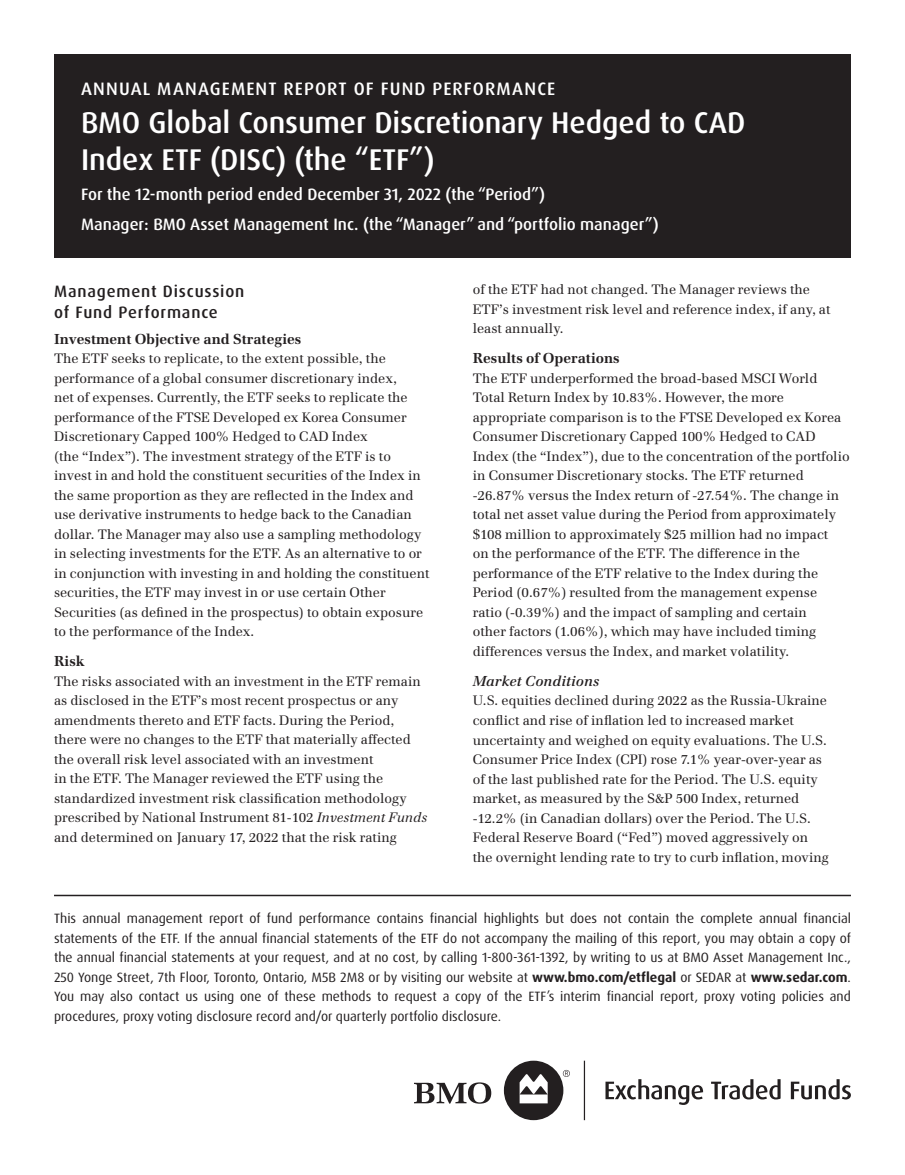
<style>
.page{position:relative;width:905px;height:1175px;background:#fff}
.page>*{position:absolute;margin:0;border:0;box-sizing:border-box;transform-origin:0 0}
._2nd_line{font:500 30px/37.5px "Dax OT";letter-spacing:-.005em;color:#fff}
._1st_line{font:500 18px "Dax OT";letter-spacing:.065em;color:#fff}
._3rd_and_4th_line{font:500 16.5px "Dax OT";color:#fff}
.Head_Level_1{font:500 16.5px/21px "Dax OT";letter-spacing:.05em;color:#231f20}
.Head_Level_2{font:700 14.25px "Emona";color:#231f20}
.Head_Level_3{font:italic 600 14.25px "Emona";color:#231f20}
.Running_Text{font:13.5px/19.5px "Emona";color:#231f20}
.Mice_type{font:13.5px/19.5px "Dax OT";color:#231f20;text-align:justify}
.s1{font-style:italic}
.s2{font-weight:700}
</style>
<div class="page">
<svg style="left:605px;top:1079px;width:98px;height:25px"></svg>
<svg style="left:711px;top:1079px;width:69px;height:20px"></svg>
<svg style="left:790px;top:1079px;width:60px;height:20px"></svg>
<svg style="left:414px;top:1082px;width:77px;height:21px"></svg>
<svg style="left:504px;top:1060px;width:66px;height:60px"></svg>
<svg style="left:584px;top:1060px;width:1px;height:60px"></svg>
<hr style="left:54px;top:894px;width:796px;height:2px;background:#231f20">
<div style="left:54px;top:54px;width:796px;height:203px;background:#231f20"></div>
<p class="_1st_line" style="left:81px;top:77px;width:475px">ANNUAL MANAGEMENT REPORT OF FUND PERFORMANCE</p>
<h1 class="_2nd_line" style="left:81px;top:104px;width:666px">BMO Global Consumer Discretionary Hedged to CAD<br>Index ETF (DISC) (the “ETF”)</h1>
<p class="_3rd_and_4th_line" style="left:81px;top:184px;width:465px">For the 12-month period ended December 31, 2022 (the “Period”)</p>
<p class="_3rd_and_4th_line" style="left:81px;top:214px;width:579px">Manager: BMO Asset Management Inc. (the “Manager” and “portfolio manager”)</p>
<h2 class="Head_Level_1" style="left:54px;top:281px;width:192px">Management Discussion of Fund Performance</h2>
<h3 class="Head_Level_2" style="left:54px;top:330px;width:249px">Investment Objective and Strategies</h3>
<p class="Running_Text" style="left:54px;top:349px;width:377px">The ETF seeks to replicate, to the extent possible, the performance of a global consumer discretionary index,<br>net of expenses. Currently, the ETF seeks to replicate the performance of the FTSE Developed ex Korea Consumer Discretionary Capped 100% Hedged to CAD Index<br>(the “Index”). The investment strategy of the ETF is to invest in and hold the constituent securities of the Index in the same proportion as they are reflected in the Index and use derivative instruments to hedge back to the Canadian dollar. The Manager may also use a sampling methodology in selecting investments for the ETF. As an alternative to or in conjunction with investing in and holding the constituent securities, the ETF may invest in or use certain Other Securities (as defined in the prospectus) to obtain exposure to the performance of the Index.</p>
<h3 class="Head_Level_2" style="left:54px;top:652px;width:32px">Risk</h3>
<p class="Running_Text" style="left:54px;top:671px;width:375px">The risks associated with an investment in the ETF remain as disclosed in the ETF’s most recent prospectus or any amendments thereto and ETF facts. During the Period, there were no changes to the ETF that materially affected the overall risk level associated with an investment<br>in the ETF. The Manager reviewed the ETF using the standardized investment risk classification methodology prescribed by National Instrument 81-102 <span class="s1">Investment Funds </span>and determined on January 17, 2022 that the risk rating</p>
<p class="Running_Text" style="left:472px;top:280px;width:359px">of the ETF had not changed. The Manager reviews the<br>ETF’s investment risk level and reference index, if any, at least annually.</p>
<h3 class="Head_Level_2" style="left:472px;top:350px;width:148px">Results of Operations</h3>
<p class="Running_Text" style="left:472px;top:368px;width:378px">The ETF underperformed the broad-based MSCI World Total Return Index by 10.83%. However, the more appropriate comparison is to the FTSE Developed ex Korea Consumer Discretionary Capped 100% Hedged to CAD Index (the “Index”), due to the concentration of the portfolio in Consumer Discretionary stocks. The ETF returned -26.87% versus the Index return of -27.54%. The change in total net asset value during the Period from approximately $108 million to approximately $25 million had no impact<br>on the performance of the ETF. The difference in the performance of the ETF relative to the Index during the Period (0.67%) resulted from the management expense ratio (-0.39%) and the impact of sampling and certain<br>other factors (1.06%), which may have included timing differences versus the Index, and market volatility.</p>
<h4 class="Head_Level_3" style="left:472px;top:672px;width:128px">Market Conditions</h4>
<p class="Running_Text" style="left:472px;top:691px;width:358px">U.S. equities declined during 2022 as the Russia-Ukraine conflict and rise of inflation led to increased market uncertainty and weighed on equity evaluations. The U.S.<br>Consumer Price Index (CPI) rose 7.1% year-over-year as of the last published rate for the Period. The U.S. equity market, as measured by the S&amp;P 500 Index, returned -12.2% (in Canadian dollars) over the Period. The U.S.<br>Federal Reserve Board (“Fed”) moved aggressively on the overnight lending rate to try to curb inflation, moving</p>
<p class="Mice_type" style="left:54px;top:909px;width:798px">This annual management report of fund performance contains financial highlights but does not contain the complete annual financial statements of the ETF. If the annual financial statements of the ETF do not accompany the mailing of this report, you may obtain a copy of the annual financial statements at your request, and at no cost, by calling 1-800-361-1392, by writing to us at BMO Asset Management Inc., 250 Yonge Street, 7th Floor, Toronto, Ontario, M5B 2M8 or by visiting our website at <span class="s2">www.bmo.com/etflegal</span> or SEDAR at <span class="s2">www.sedar.com</span>.<br>You may also contact us using one of these methods to request a copy of the ETF’s interim financial report, proxy voting policies and procedures, proxy voting disclosure record and/or quarterly portfolio disclosure.</p>
</div>
